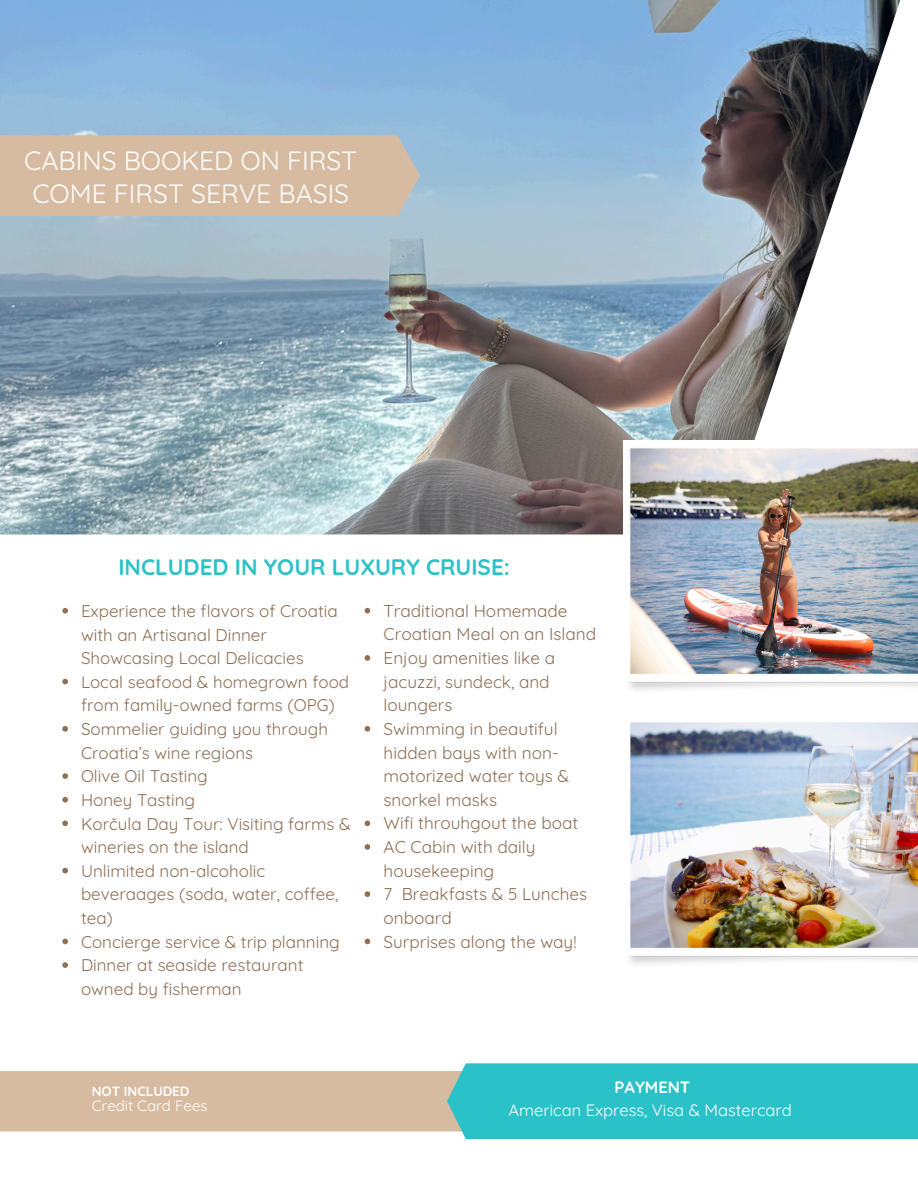
<style>
.page{position:relative;width:918px;height:1188px;background:#fff}
.page>*{position:absolute;margin:0;border:0;box-sizing:border-box;transform-origin:0 0}
.t1{font:26.4px/32.7px "Quicksand";color:#fff;text-align:center}
.t2{font:700 22.5px "Quicksand";color:#2bc1c8}
.t3{font:17.1px/23.7px "Quicksand";color:#8d7056}
.t4{font:16.95px/23.7px "Quicksand";color:#8d7056}
.t5{font:16.5px/22.5px "Quicksand";color:#fff;text-align:center}
.t6{font:15px "Quicksand";color:#fff}
.t7{font:700 13.35px "Quicksand";color:#fff}
.s1{font-weight:700}
</style>
<div class="page">
<img style="left:0;top:0;width:901px;height:534px">
<div style="left:0;top:135px;width:420px;height:81px;background:#d7bba1"></div>
<div style="left:0;top:1071px;width:447px;height:60px;background:#d7bba1"></div>
<div style="left:447px;top:1063px;width:471px;height:76px;background:#2bc1c8"></div>
<img style="left:623px;top:441px;width:295px;height:249px">
<img style="left:629px;top:722px;width:289px;height:242px">
<svg style="left:62px;top:608px;width:6px;height:6px"></svg>
<svg style="left:62px;top:679px;width:6px;height:5px"></svg>
<svg style="left:62px;top:726px;width:6px;height:6px"></svg>
<svg style="left:62px;top:773px;width:6px;height:6px"></svg>
<svg style="left:62px;top:797px;width:6px;height:6px"></svg>
<svg style="left:62px;top:821px;width:6px;height:5px"></svg>
<svg style="left:62px;top:868px;width:6px;height:5px"></svg>
<svg style="left:62px;top:939px;width:6px;height:5px"></svg>
<svg style="left:62px;top:962px;width:6px;height:6px"></svg>
<svg style="left:365px;top:608px;width:5px;height:5px"></svg>
<svg style="left:365px;top:655px;width:5px;height:6px"></svg>
<svg style="left:365px;top:726px;width:5px;height:6px"></svg>
<svg style="left:365px;top:820px;width:5px;height:6px"></svg>
<svg style="left:365px;top:844px;width:5px;height:6px"></svg>
<svg style="left:365px;top:891px;width:5px;height:6px"></svg>
<svg style="left:365px;top:939px;width:5px;height:5px"></svg>
<p class="t1" style="left:24px;top:144px;width:334px">CABINS BOOKED ON FIRST<br>COME FIRST SERVE BASIS</p>
<p class="t2" style="left:118px;top:553px;width:393px">INCLUDED IN YOUR LUXURY CRUISE:</p>
<p class="t4" style="left:81px;top:599px;width:258px">Experience the flavors of Croatia with an Artisanal Dinner<br>Showcasing Local Delicacies</p>
<p class="t4" style="left:81px;top:670px;width:270px">Local seafood &amp; homegrown food from family-owned farms (OPG)</p>
<p class="t4" style="left:81px;top:717px;width:249px">Sommelier guiding you through<br>Croatia’s wine regions</p>
<p class="t4" style="left:81px;top:764px;width:128px">Olive Oil Tasting</p>
<p class="t4" style="left:81px;top:788px;width:116px">Honey Tasting</p>
<p class="t4" style="left:81px;top:811px;width:271px">Korčula Day Tour: Visiting farms &amp; wineries on the island</p>
<p class="t4" style="left:81px;top:859px;width:259px">Unlimited non-alcoholic beveraages (soda, water, coffee, tea)</p>
<p class="t4" style="left:81px;top:929px;width:260px">Concierge service &amp; trip planning</p>
<p class="t4" style="left:81px;top:953px;width:224px">Dinner at seaside restaurant owned by fisherman</p>
<h2 class="t3" style="left:384px;top:599px;width:214px">Traditional Homemade<br>Croatian Meal on an Island</h2>
<p class="t3" style="left:384px;top:646px;width:173px">Enjoy amenities like a jacuzzi, sundeck, and loungers</p>
<p class="t3" style="left:384px;top:717px;width:187px">Swimming in beautiful hidden bays with non&shy;motorized water toys &amp; snorkel masks</p>
<p class="t3" style="left:384px;top:811px;width:196px">Wifi throuhgout the boat</p>
<p class="t3" style="left:384px;top:835px;width:153px">AC Cabin with daily housekeeping</p>
<p class="t3" style="left:384px;top:882px;width:205px">7 Breakfasts &amp; 5 Lunches onboard</p>
<p class="t3" style="left:384px;top:929px;width:194px">Surprises along the way!</p>
<h3 class="t7" style="left:92px;top:1082px;width:99px">NOT INCLUDED</h3>
<p class="t6" style="left:92px;top:1096px;width:117px">Credit Card Fees</p>
<p class="t5" style="left:508px;top:1076px;width:285px"><span class="s1">PAYMENT<br></span>American Express, Visa &amp; Mastercard</p>
</div>
